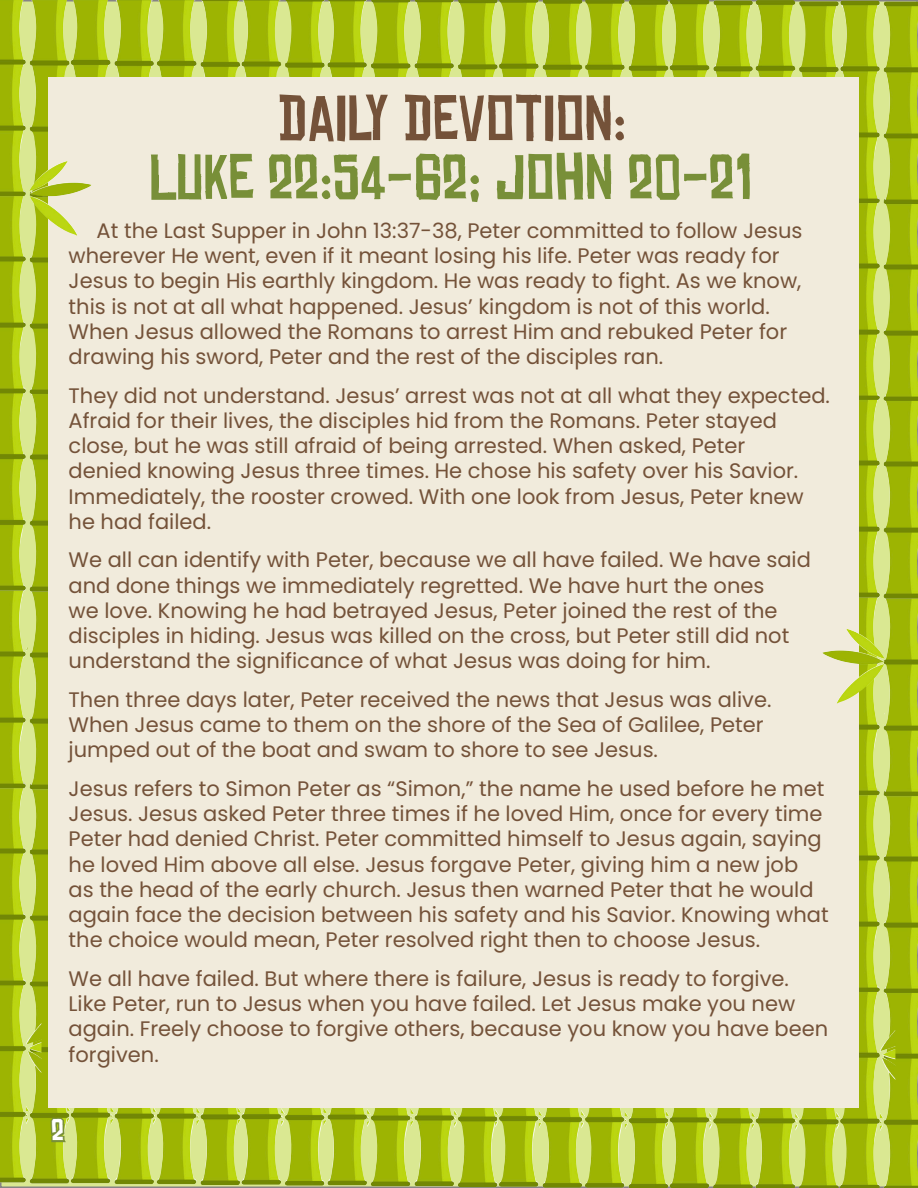
<style>
.page{position:relative;width:918px;height:1188px;background:#fff}
.page>*{position:absolute;margin:0;border:0;box-sizing:border-box;transform-origin:0 0}
.t1{font:61.5px "Chinese Rocks Free";color:#788f38}
.t2{font:61.5px "Chinese Rocks Free";color:#745239}
.t3{font:30px "Chinese Rocks Free";color:#fff}
.t4{font:21px/25.2px "Poppins";color:#745239}
</style>
<div class="page">
<img style="left:895px;top:993px;width:23px;height:195px">
<img style="left:859px;top:796px;width:59px;height:197px">
<img style="left:859px;top:598px;width:59px;height:198px">
<img style="left:859px;top:401px;width:59px;height:197px">
<img style="left:859px;top:204px;width:59px;height:197px">
<img style="left:840px;top:0;width:78px;height:204px">
<img style="left:854px;top:987px;width:41px;height:201px">
<img style="left:811px;top:1108px;width:43px;height:80px">
<img style="left:711px;top:0;width:129px;height:78px">
<img style="left:769px;top:1108px;width:42px;height:80px">
<img style="left:725px;top:1108px;width:44px;height:80px">
<img style="left:684px;top:1108px;width:41px;height:80px">
<img style="left:540px;top:0;width:170px;height:78px">
<img style="left:640px;top:1108px;width:44px;height:80px">
<img style="left:598px;top:1108px;width:42px;height:80px">
<img style="left:539px;top:1108px;width:59px;height:80px">
<img style="left:513px;top:1108px;width:41px;height:79px">
<img style="left:499px;top:0;width:41px;height:78px">
<img style="left:454px;top:1108px;width:59px;height:79px">
<img style="left:369px;top:0;width:130px;height:78px">
<img style="left:426px;top:1108px;width:44px;height:78px">
<img style="left:367px;top:1108px;width:59px;height:78px">
<img style="left:340px;top:1108px;width:43px;height:77px">
<img style="left:241px;top:0;width:127px;height:78px">
<img style="left:281px;top:1108px;width:59px;height:78px">
<img style="left:256px;top:1108px;width:41px;height:77px">
<img style="left:197px;top:1108px;width:59px;height:77px">
<img style="left:28px;top:789px;width:20px;height:192px">
<img style="left:112px;top:0;width:129px;height:78px">
<img style="left:170px;top:1108px;width:42px;height:76px">
<img style="left:111px;top:1108px;width:59px;height:76px">
<img style="left:85px;top:1108px;width:41px;height:75px">
<img style="left:0;top:394px;width:48px;height:192px">
<img style="left:0;top:197px;width:48px;height:197px">
<img style="left:0;top:0;width:111px;height:197px">
<img style="left:26px;top:981px;width:59px;height:203px">
<img style="left:0;top:586px;width:48px;height:203px">
<img style="left:0;top:980px;width:42px;height:203px">
<img style="left:0;top:782px;width:27px;height:203px">
<div style="left:48px;top:78px;width:811px;height:1030px;background:#f1ebdc"></div>
<img style="left:29px;top:161px;width:62px;height:75px">
<img style="left:822px;top:629px;width:63px;height:85px">
<svg style="left:49px;top:1116px;width:18px;height:29px"></svg>
<p class="t2" style="left:278px;top:86px;width:349px">DAILY DEVOTION:</p>
<p class="t1" style="left:150px;top:144px;width:604px">LUKE 22:54-62; JOHN 20-21</p>
<p class="t4" style="left:69px;top:218px;width:736px;text-indent:28px">At the Last Supper in John 13:37-38, Peter committed to follow Jesus wherever He went, even if it meant losing his life. Peter was ready for Jesus to begin His earthly kingdom. He was ready to fight. As we know, this is not at all what happened. Jesus’ kingdom is not of this world.<br>When Jesus allowed the Romans to arrest Him and rebuked Peter for drawing his sword, Peter and the rest of the disciples ran.</p>
<p class="t4" style="left:69px;top:383px;width:763px">They did not understand. Jesus’ arrest was not at all what they expected.<br>Afraid for their lives, the disciples hid from the Romans. Peter stayed close, but he was still afraid of being arrested. When asked, Peter<br>denied knowing Jesus three times. He chose his safety over his Savior.<br>Immediately, the rooster crowed. With one look from Jesus, Peter knew he had failed.</p>
<p class="t4" style="left:69px;top:548px;width:744px">We all can identify with Peter, because we all have failed. We have said and done things we immediately regretted. We have hurt the ones<br>we love. Knowing he had betrayed Jesus, Peter joined the rest of the disciples in hiding. Jesus was killed on the cross, but Peter still did not understand the significance of what Jesus was doing for him.</p>
<p class="t4" style="left:69px;top:687px;width:704px">Then three days later, Peter received the news that Jesus was alive.<br>When Jesus came to them on the shore of the Sea of Galilee, Peter jumped out of the boat and swam to shore to see Jesus.</p>
<p class="t4" style="left:69px;top:776px;width:762px">Jesus refers to Simon Peter as “Simon,” the name he used before he met Jesus. Jesus asked Peter three times if he loved Him, once for every time Peter had denied Christ. Peter committed himself to Jesus again, saying he loved Him above all else. Jesus forgave Peter, giving him a new job<br>as the head of the early church. Jesus then warned Peter that he would again face the decision between his safety and his Savior. Knowing what the choice would mean, Peter resolved right then to choose Jesus.</p>
<p class="t4" style="left:69px;top:966px;width:761px">We all have failed. But where there is failure, Jesus is ready to forgive.<br>Like Peter, run to Jesus when you have failed. Let Jesus make you new again. Freely choose to forgive others, because you know you have been forgiven.</p>
<h2 class="t3" style="left:51px;top:1114px;width:14px">2</h2>
</div>
